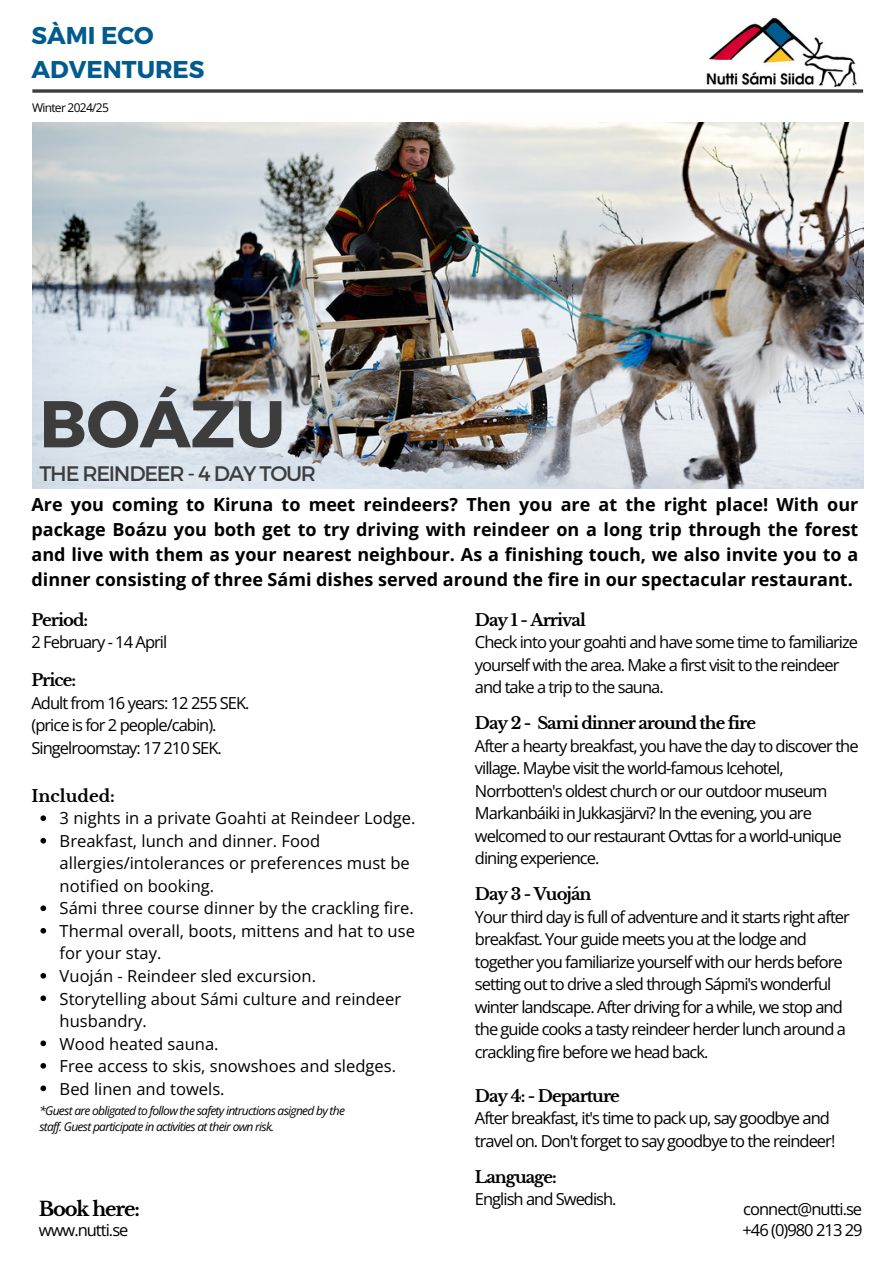
<style>
.page{position:relative;width:894px;height:1264px;background:#fff}
.page>*{position:absolute;margin:0;border:0;box-sizing:border-box;transform-origin:0 0}
.t1{font:700 66px "Montserrat";color:#3d3d3d}
.t2{font:700 24.3px/33.8px "Montserrat";color:#015b8f}
.t3{font:21px "Montserrat";letter-spacing:-.06em;color:#3d3d3d}
.t4{font:700 19.5px "Libre Baskerville";letter-spacing:-.06em;color:#000}
.t5{font:700 18px/24.8px "Open Sans";color:#000;text-align:justify}
.t6{font:16.5px/22.5px "Open Sans";letter-spacing:-.06em;color:#000}
.t7{font:16.5px/22.5px "Open Sans";color:#000}
.t8{font:700 16.5px "Libre Baskerville";color:#000}
.t9{font:italic 12px/16px "Open Sans";letter-spacing:-.06em;color:#000}
.t10{font:12px "Open Sans";letter-spacing:-.06em;color:#000}
.s1{font-family:"Libre Baskerville";font-weight:700}
</style>
<div class="page">
<svg style="left:32px;top:89px;width:830px;height:4px;background:#5a5a5a"></svg>
<img style="left:706px;top:17px;width:151px;height:70px">
<img style="left:32px;top:123px;width:831px;height:365px">
<svg style="left:40px;top:815px;width:6px;height:6px"></svg>
<svg style="left:40px;top:838px;width:6px;height:5px"></svg>
<svg style="left:40px;top:905px;width:6px;height:6px"></svg>
<svg style="left:40px;top:928px;width:6px;height:5px"></svg>
<svg style="left:40px;top:973px;width:6px;height:5px"></svg>
<svg style="left:40px;top:995px;width:6px;height:6px"></svg>
<svg style="left:40px;top:1040px;width:6px;height:6px"></svg>
<svg style="left:40px;top:1063px;width:6px;height:5px"></svg>
<svg style="left:40px;top:1085px;width:6px;height:6px"></svg>
<p class="t2" style="left:31px;top:18px;width:175px">SÀMI ECO<br>ADVENTURES</p>
<p class="t10" style="left:32px;top:99px;width:78px">Winter 2024/25</p>
<h5 class="t1" style="left:39px;top:381px;width:247px">BOÁZU</h5>
<p class="t3" style="left:39px;top:460px;width:278px">THE REINDEER - 4 DAY TOUR</p>
<p class="t5" style="left:31px;top:492px;width:828px">Are you coming to Kiruna to meet reindeers? Then you are at the right place! With our package Boázu you both get to try driving with reindeer on a long trip through the forest and live with them as your nearest neighbour. As a finishing touch, we also invite you to a dinner consisting of three Sámi dishes served around the fire in our spectacular restaurant.</p>
<p class="t6" style="left:31px;top:608px;width:137px"><span class="s1">Period:<br></span>2 February - 14 April</p>
<p class="t6" style="left:31px;top:668px;width:219px"><span class="s1">Price:<br></span>Adult from 16 years: 12 255 SEK. (price is for 2 people/cabin).<br>Singelroomstay: 17 210 SEK.</p>
<p class="t8" style="left:31px;top:786px;width:85px">Included:</p>
<h6 class="t7" style="left:60px;top:806px;width:357px">3 nights in a private Goahti at Reindeer Lodge.</h6>
<h6 class="t7" style="left:60px;top:829px;width:352px">Breakfast, lunch and dinner. Food allergies/intolerances or preferences must be notified on booking.</h6>
<h6 class="t7" style="left:60px;top:896px;width:355px">Sámi three course dinner by the crackling fire.</h6>
<h6 class="t7" style="left:60px;top:919px;width:357px">Thermal overall, boots, mittens and hat to use for your stay.</h6>
<h4 class="t7" style="left:60px;top:964px;width:258px">Vuoján - Reindeer sled excursion.</h4>
<h6 class="t7" style="left:60px;top:986px;width:343px">Storytelling about Sámi culture and reindeer husbandry.</h6>
<h6 class="t7" style="left:60px;top:1031px;width:160px">Wood heated sauna.</h6>
<h6 class="t7" style="left:60px;top:1054px;width:338px">Free access to skis, snowshoes and sledges.</h6>
<h6 class="t7" style="left:60px;top:1076px;width:166px">Bed linen and towels.</h6>
<p class="t9" style="left:39px;top:1101px;width:307px">*Guest are obligated to follow the safety intructions asigned by the staf . Guest participate in activities at their own risk.</p>
<h6 class="t4" style="left:39px;top:1197px;width:103px">Book here:</h6>
<p class="t6" style="left:475px;top:608px;width:384px"><span class="s1">Day 1 - Arrival<br></span>Check into your goahti and have some time to familiarize yourself with the area. Make a first visit to the reindeer and take a trip to the sauna.</p>
<p class="t6" style="left:475px;top:711px;width:385px"><span class="s1">Day 2 - Sami dinner around the fire<br></span>After a hearty breakfast, you have the day to discover the village. Maybe visit the world-famous Icehotel, Norrbotten's oldest church or our outdoor museum Markanbáiki in Jukkasjärvi? In the evening, you are welcomed to our restaurant Ovttas for a world-unique dining experience.</p>
<p class="t6" style="left:475px;top:882px;width:376px"><span class="s1">Day 3 - Vuoján<br></span>Your third day is full of adventure and it starts right after breakfast. Your guide meets you at the lodge and together you familiarize yourself with our herds before setting out to drive a sled through Sápmi's wonderful winter landscape. After driving for a while, we stop and the guide cooks a tasty reindeer herder lunch around a crackling fire before we head back.</p>
<p class="t6" style="left:475px;top:1084px;width:362px"><span class="s1">Day 4: - Departure<br></span>After breakfast, it's time to pack up, say goodbye and travel on. Don't forget to say goodbye to the reindeer!</p>
<p class="t6" style="left:475px;top:1165px;width:143px"><span class="s1">Language:<br></span>English and Swedish.</p>
<h1 class="t6" style="left:743px;top:1197px;width:120px">connect@nutti.se</h1>
<h5 class="t6" style="left:39px;top:1218px;width:91px">www.nutti.se</h5>
<h3 class="t6" style="left:742px;top:1218px;width:122px">+46 (0)980 213 29</h3>
</div>
